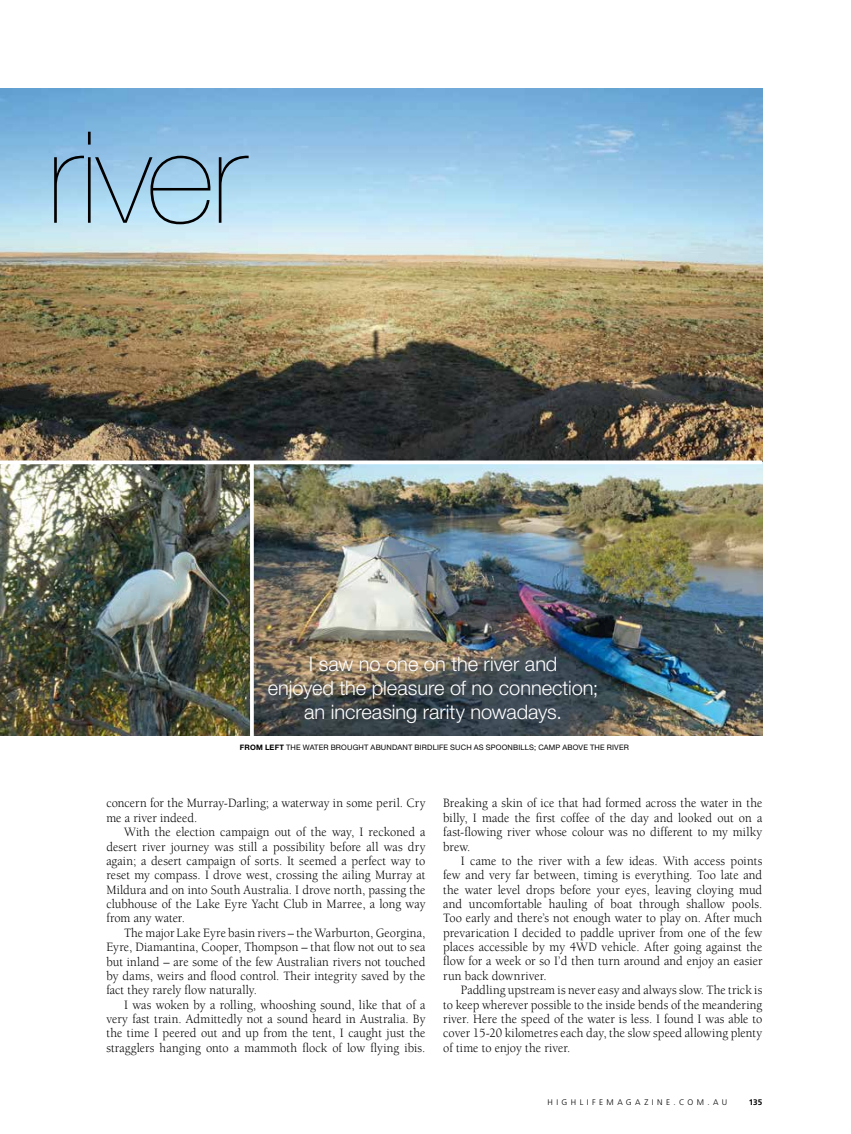
<style>
.page{position:relative;width:851px;height:1134px;background:#fff}
.page>*{position:absolute;margin:0;border:0;box-sizing:border-box;transform-origin:0 0}
.t1{font:200 127.5px "Helvetica Neue LT Std";letter-spacing:-.015em;color:#000;scale:1.04 1}
.t2{font:300 20px/23.8px "Helvetica Neue LT Std";letter-spacing:-.005em;color:#fff;text-align:center}
.t3{font:13.12px/14.4px "Berkeley";color:#000;text-align:justify;scale:.95 1}
.t4{font:300 8.12px "Frutiger";letter-spacing:.425em;color:#000}
.t5{font:700 8.12px "Frutiger";color:#000}
.t6{font:7.5px "Helvetica Neue LT Std";letter-spacing:.02em;color:#000}
.s1{font-weight:700}
</style>
<div class="page">
<img style="left:0;top:89px;width:762px;height:646px">
<svg style="left:250px;top:464px;width:4px;height:272px"></svg>
<svg style="left:0;top:460px;width:762px;height:4px"></svg>
<h1 class="t1" style="left:47px;top:104px;width:193px">river</h1>
<h2 class="t2" style="left:268px;top:652px;width:332px">I saw no one on the river and<br>enjoyed the pleasure of no connection; an increasing rarity nowadays.</h2>
<p class="t6" style="left:240px;top:743px;width:390px"><span class="s1">FROM LEFT</span> THE WATER BROUGHT ABUNDANT BIRDLIFE SUCH AS SPOONBILLS; CAMP ABOVE THE RIVER</p>
<p class="t3" style="left:106px;top:796px;width:337px">concern for the Murray-Darling; a waterway in some peril. Cry me a river indeed.</p>
<p class="t3" style="left:106px;top:825px;width:337px;text-indent:18px">With the election campaign out of the way, I reckoned a desert river journey was still a possibility before all was dry again; a desert campaign of sorts. It seemed a perfect way to reset my compass. I drove west, crossing the ailing Murray at Mildura and on into South Australia. I drove north, passing the clubhouse of the Lake Eyre Yacht Club in Marree, a long way from any water.</p>
<p class="t3" style="left:106px;top:926px;width:337px;text-indent:18px">The major Lake Eyre basin rivers – the Warburton, Georgina, Eyre, Diamantina, Cooper, Thompson – that flow not out to sea but inland – are some of the few Australian rivers not touched by dams, weirs and flood control. Their integrity saved by the fact they rarely flow naturally.</p>
<p class="t3" style="left:106px;top:998px;width:337px;text-indent:18px">I was woken by a rolling, whooshing sound, like that of a very fast train. Admittedly not a sound heard in Australia. By the time I peered out and up from the tent, I caught just the stragglers hanging onto a mammoth flock of low flying ibis.</p>
<p class="t3" style="left:443px;top:796px;width:337px">Breaking a skin of ice that had formed across the water in the billy, I made the first coffee of the day and looked out on a fast-flowing river whose colour was no different to my milky brew.</p>
<p class="t3" style="left:443px;top:854px;width:337px;text-indent:18px">I came to the river with a few ideas. With access points few and very far between, timing is everything. Too late and the water level drops before your eyes, leaving cloying mud and uncomfortable hauling of boat through shallow pools.<br>Too early and there’s not enough water to play on. After much prevarication I decided to paddle upriver from one of the few places accessible by my 4WD vehicle. After going against the flow for a week or so I’d then turn around and enjoy an easier run back downriver.</p>
<p class="t3" style="left:443px;top:983px;width:337px;text-indent:18px">Paddling upstream is never easy and always slow. The trick is to keep wherever possible to the inside bends of the meandering river. Here the speed of the water is less. I found I was able to cover 15-20 kilometres each day, the slow speed allowing plenty of time to enjoy the river.</p>
<p class="t4" style="left:547px;top:1097px;width:181px">HIGHLIFEMAGAZINE.COM.AU</p>
<p class="t5" style="left:748px;top:1097px;width:15px">135</p>
</div>
